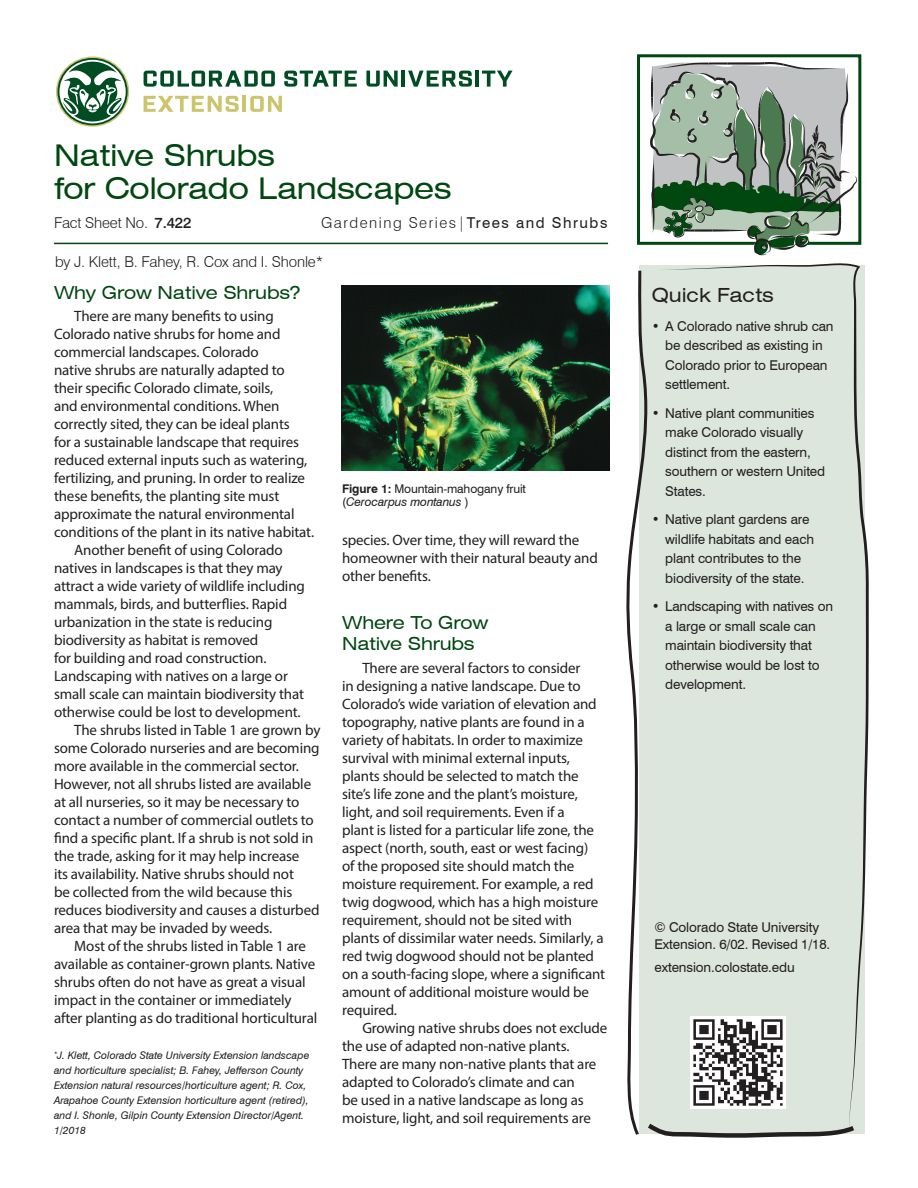
<style>
.page{position:relative;width:918px;height:1188px;background:#fff}
.page>*{position:absolute;margin:0;border:0;box-sizing:border-box;transform-origin:0 0}
.t1{font:expanded 30px/33px "Swiss 721 BT";letter-spacing:-.01em;color:#004710}
.QF_subhead{font:expanded 19.5px "Swiss 721 BT";color:#231f20}
.subhead_1{font:expanded 18px/21px "Swiss 721 BT";letter-spacing:-.01em;color:#004710}
.body{font:15px/18px "Myriad Pro";letter-spacing:-.01em;color:#231f20}
.author{font:300 15px "Swiss 721 BT";letter-spacing:-.01em;color:#231f20}
.author-2{font:300 15px "Swiss 721 BT";letter-spacing:.1em;color:#231f20}
.series___category{font:300 15px "Swiss 721 BT";letter-spacing:-.01em;color:#231f20}
.copyright{font:13.5px/19.5px "Swiss 721 BT";letter-spacing:-.01em;color:#231f20}
.Web_address{font:13.5px "Swiss 721 BT";letter-spacing:-.01em;color:#231f20}
.figure_caption{font:12px/13.5px "Swiss 721 BT";letter-spacing:-.01em;color:#231f20}
.author_info{font:italic 10.5px/15px "Swiss 721 BT";color:#231f20}
.s1{font-weight:500}
.s2{font-weight:400}
.s3{font-weight:700}
.s4{font-style:italic}
</style>
<div class="page">
<hr style="left:54px;top:243px;width:554px;height:1px;background:#004710">
<div style="left:637px;top:54px;width:224px;height:191px;border:3px solid #004710"></div>
<svg style="left:659px;top:263px;width:210px;height:869px;fill:#dce6dc"></svg>
<svg style="left:626px;top:268px;width:233px;height:870px;background:#d9e3d9"></svg>
<svg style="left:650px;top:62px;width:207px;height:193px"></svg>
<img style="left:342px;top:285px;width:267px;height:185px">
<svg style="left:366px;top:71px;width:32px;height:16px"></svg>
<hr style="left:401px;top:71px;width:4px;height:16px;background:#004c23">
<svg style="left:408px;top:71px;width:64px;height:16px"></svg>
<hr style="left:476px;top:71px;width:3px;height:16px;background:#004c23">
<svg style="left:482px;top:71px;width:31px;height:16px"></svg>
<svg style="left:56px;top:56px;width:301px;height:67px"></svg>
<img style="left:690px;top:1016px;width:95px;height:92px">
<p class="t1" style="left:54px;top:139px;width:399px">Native Shrubs<br>for Colorado Landscapes</p>
<p class="series___category" style="left:54px;top:214px;width:139px">Fact Sheet No. <span class="s1">7.422</span></p>
<p class="author-2" style="left:321px;top:214px;width:288px">Gardening Series|<span class="s2">Trees and Shrubs</span></p>
<p class="author" style="left:55px;top:253px;width:270px">by J. Klett, B. Fahey, R. Cox and I. Shonle*</p>
<p class="subhead_1" style="left:54px;top:282px;width:248px">Why Grow Native Shrubs?</p>
<p class="body" style="left:54px;top:307px;width:262px;text-indent:20px">There are many benefits to using Colorado native shrubs for home and commercial landscapes. Colorado<br>native shrubs are naturally adapted to their specific Colorado climate, soils,<br>and environmental conditions. When correctly sited, they can be ideal plants<br>for a sustainable landscape that requires reduced external inputs such as watering, fertilizing, and pruning. In order to realize these benefits, the planting site must approximate the natural environmental conditions of the plant in its native habitat.</p>
<p class="body" style="left:54px;top:541px;width:252px;text-indent:20px">Another benefit of using Colorado natives in landscapes is that they may attract a wide variety of wildlife including mammals, birds, and butterflies. Rapid urbanization in the state is reducing biodiversity as habitat is removed<br>for building and road construction.<br>Landscaping with natives on a large or small scale can maintain biodiversity that otherwise could be lost to development.</p>
<p class="body" style="left:54px;top:721px;width:268px;text-indent:20px">The shrubs listed in Table 1 are grown by some Colorado nurseries and are becoming more available in the commercial sector.<br>However, not all shrubs listed are available at all nurseries, so it may be necessary to contact a number of commercial outlets to find a specific plant. If a shrub is not sold in the trade, asking for it may help increase<br>its availability. Native shrubs should not<br>be collected from the wild because this reduces biodiversity and causes a disturbed area that may be invaded by weeds.</p>
<p class="body" style="left:54px;top:937px;width:265px;text-indent:20px">Most of the shrubs listed in Table 1 are available as container-grown plants. Native shrubs often do not have as great a visual impact in the container or immediately after planting as do traditional horticultural</p>
<p class="author_info" style="left:54px;top:1048px;width:257px"><sup>*</sup>J. Klett, Colorado State University Extension landscape and horticulture specialist; B. Fahey, Jefferson County Extension natural resources/horticulture agent; R. Cox, Arapahoe County Extension horticulture agent (retired), and I. Shonle, Gilpin County Extension Director/Agent.<br>1/2018</p>
<p class="figure_caption" style="left:342px;top:482px;width:185px"><span class="s3">Figure 1:</span> Mountain-mahogany fruit (<span class="s4">Cerocarpus montanus</span> )</p>
<p class="body" style="left:342px;top:531px;width:257px">species. Over time, they will reward the homeowner with their natural beauty and other benefits.</p>
<p class="subhead_1" style="left:342px;top:612px;width:148px">Where To Grow<br>Native Shrubs</p>
<p class="body" style="left:342px;top:659px;width:265px;text-indent:20px">There are several factors to consider<br>in designing a native landscape. Due to Colorado’s wide variation of elevation and topography, native plants are found in a variety of habitats. In order to maximize survival with minimal external inputs, plants should be selected to match the site’s life zone and the plant’s moisture, light, and soil requirements. Even if a<br>plant is listed for a particular life zone, the aspect (north, south, east or west facing)<br>of the proposed site should match the moisture requirement. For example, a red twig dogwood, which has a high moisture requirement, should not be sited with plants of dissimilar water needs. Similarly, a red twig dogwood should not be planted on a south-facing slope, where a significant amount of additional moisture would be required.</p>
<p class="body" style="left:342px;top:1019px;width:267px;text-indent:20px">Growing native shrubs does not exclude the use of adapted non-native plants.<br>There are many non-native plants that are adapted to Colorado’s climate and can<br>be used in a native landscape as long as moisture, light, and soil requirements are</p>
<p class="QF_subhead" style="left:652px;top:283px;width:124px">Quick Facts</p>
<p class="copyright" style="left:665px;top:316px;width:170px;text-indent:-14px">• A Colorado native shrub can be described as existing in<br>Colorado prior to European settlement.</p>
<p class="copyright" style="left:665px;top:403px;width:161px;text-indent:-14px">• Native plant communities make Colorado visually distinct from the eastern, southern or western United<br>States.</p>
<p class="copyright" style="left:665px;top:509px;width:150px;text-indent:-14px">• Native plant gardens are wildlife habitats and each plant contributes to the biodiversity of the state.</p>
<p class="copyright" style="left:665px;top:596px;width:169px;text-indent:-14px">• Landscaping with natives on a large or small scale can maintain biodiversity that otherwise would be lost to development.</p>
<p class="copyright" style="left:654px;top:919px;width:177px;line-height:16.5px">© Colorado State University<br>Extension. 6/02. Revised 1/18.</p>
<p class="Web_address" style="left:654px;top:959px;width:142px">extension.colostate.edu</p>
</div>
